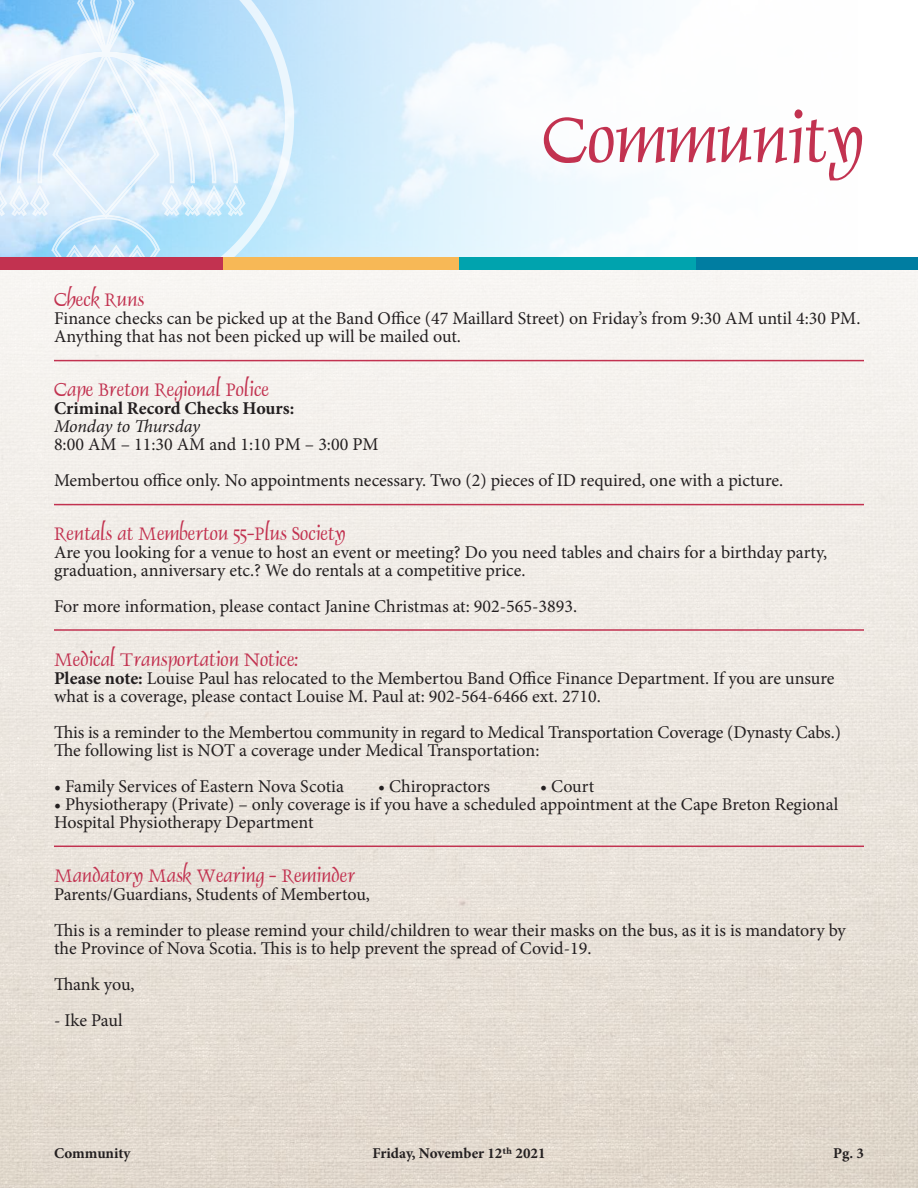
<style>
.page{position:relative;width:918px;height:1188px;background:#fff}
.page>*{position:absolute;margin:0;border:0;box-sizing:border-box;transform-origin:0 0}
.t1{font:72px "Dauphin Plain";color:#c23250}
.t2{font:21px "Dauphin Plain";color:#c23250}
.t3{font:18px/18px "Minion Pro";color:#231f20}
.t4{font:700 18px "Minion Pro";color:#231f20}
.t5{font:italic 18px "Minion Pro";letter-spacing:-.01em;color:#231f20}
.t6{font:700 15px "Minion Pro";color:#231f20}
.s1{font-weight:700}
</style>
<div class="page">
<img style="left:0;top:270px;width:918px;height:918px">
<svg style="left:0;top:0;width:643px;height:257px"></svg>
<div style="left:223px;top:257px;width:236px;height:13px;background:#f7b856"></div>
<div style="left:695px;top:257px;width:223px;height:13px;background:#007da1"></div>
<div style="left:459px;top:257px;width:236px;height:13px;background:#00a3ae"></div>
<div style="left:0;top:257px;width:223px;height:13px;background:#c23250"></div>
<hr style="left:54px;top:360px;width:810px;height:1px;background:#c23250">
<hr style="left:54px;top:504px;width:810px;height:1px;background:#c23250">
<hr style="left:54px;top:629px;width:810px;height:2px;background:#c23250">
<hr style="left:54px;top:846px;width:810px;height:1px;background:#c23250">
<h1 class="t1" style="left:543px;top:94px;width:323px">Community</h1>
<p class="t2" style="left:54px;top:286px;width:92px">Check Runs</p>
<p class="t3" style="left:54px;top:309px;width:808px">Finance checks can be picked up at the Band Office (47 Maillard Street) on Friday’s from 9:30 AM until 4:30 PM.<br>Anything that has not been picked up will be mailed out.</p>
<p class="t2" style="left:54px;top:376px;width:217px">Cape Breton Regional Police</p>
<p class="t4" style="left:54px;top:396px;width:242px">Criminal Record Checks Hours:</p>
<p class="t5" style="left:54px;top:414px;width:148px">Monday to Thursday</p>
<p class="t3" style="left:54px;top:426px;width:731px;line-height:36px">8:00 AM – 11:30 AM and 1:10 PM – 3:00 PM<br>Membertou office only. No appointments necessary. Two (2) pieces of ID required, one with a picture.</p>
<p class="t2" style="left:54px;top:520px;width:293px">Rentals at Membertou 55-Plus Society</p>
<p class="t3" style="left:54px;top:543px;width:775px">Are you looking for a venue to host an event or meeting? Do you need tables and chairs for a birthday party, graduation, anniversary etc.? We do rentals at a competitive price.</p>
<p class="t3" style="left:54px;top:597px;width:525px">For more information, please contact Janine Christmas at: 902-565-3893.</p>
<p class="t2" style="left:54px;top:646px;width:246px">Medical Transportation Notice:</p>
<p class="t3" style="left:54px;top:669px;width:782px"><span class="s1">Please note:</span> Louise Paul has relocated to the Membertou Band Office Finance Department. If you are unsure what is a coverage, please contact Louise M. Paul at: 902-564-6466 ext. 2710.</p>
<p class="t3" style="left:54px;top:723px;width:788px">This is a reminder to the Membertou community in regard to Medical Transportation Coverage (Dynasty Cabs.)<br>The following list is NOT a coverage under Medical Transportation:</p>
<p class="t3" style="left:54px;top:777px;width:292px">• Family Services of Eastern Nova Scotia</p>
<p class="t3" style="left:378px;top:777px;width:114px">• Chiropractors</p>
<p class="t3" style="left:540px;top:777px;width:54px">• Court</p>
<p class="t3" style="left:54px;top:795px;width:786px">• Physiotherapy (Private) – only coverage is if you have a scheduled appointment at the Cape Breton Regional<br>Hospital Physiotherapy Department</p>
<p class="t2" style="left:54px;top:862px;width:303px">Mandatory Mask Wearing - Reminder</p>
<p class="t3" style="left:54px;top:876px;width:793px;line-height:36px">Parents/Guardians, Students of Membertou,<br>This is a reminder to please remind your child/children to wear their masks on the bus, as it is is mandatory by</p>
<p class="t3" style="left:54px;top:930px;width:539px;line-height:36px">the Province of Nova Scotia. This is to help prevent the spread of Covid-19.<br>Thank you,</p>
<p class="t3" style="left:54px;top:1011px;width:70px">- Ike Paul</p>
<p class="t6" style="left:54px;top:1143px;width:78px">Community</p>
<p class="t6" style="left:372px;top:1143px;width:175px">Friday, November 12th 2021</p>
<p class="t6" style="left:833px;top:1143px;width:32px">Pg. 3</p>
</div>
